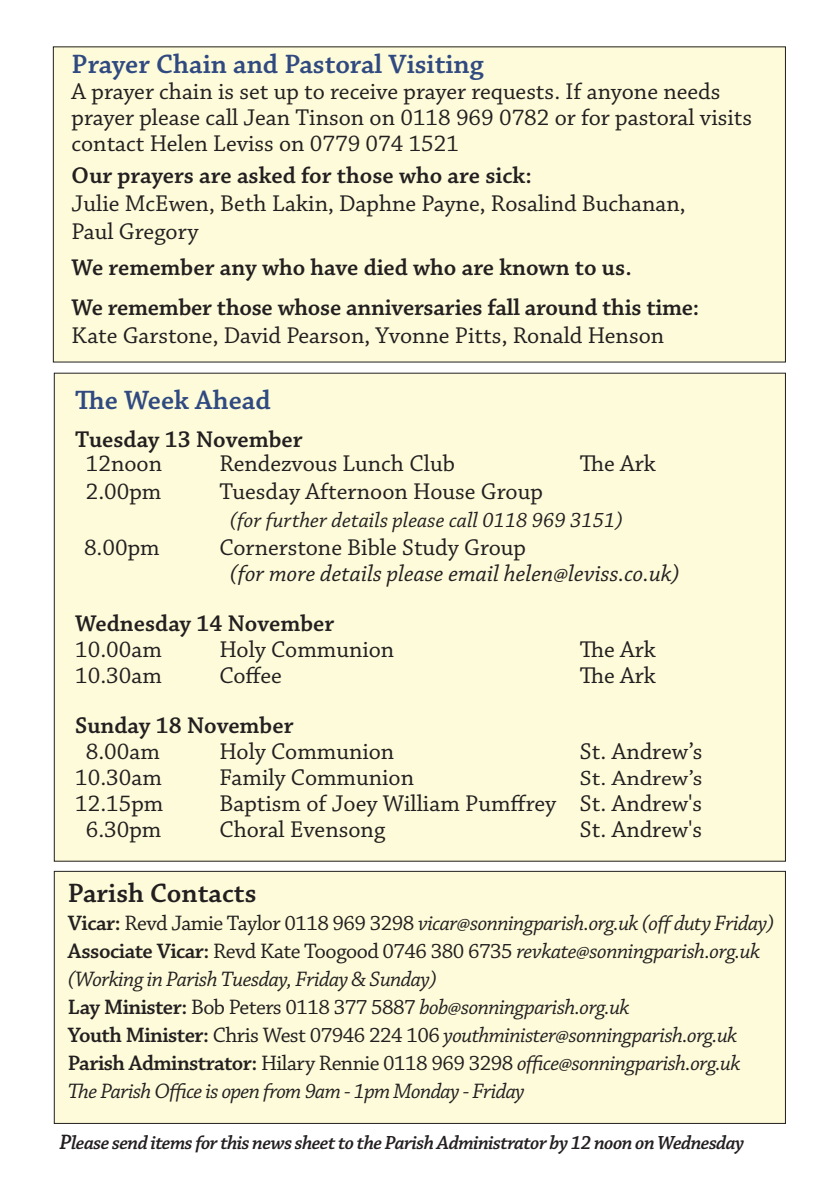
<style>
.page{position:relative;width:840px;height:1191px;background:#fff}
.page>*{position:absolute;margin:0;border:0;box-sizing:border-box;transform-origin:0 0}
.t1{font:600 28px "Chaparral Pro";color:#304a81}
.t2{font:600 28px "Chaparral Pro";color:#231f20}
.t3{font:24px/26px "Chaparral Pro";color:#231f20}
.t4{font:600 24px "Chaparral Pro";letter-spacing:-.005em;color:#231f20}
.t5{font:italic 24px "Chaparral Pro";color:#231f20}
.t6{font:italic 22px "Chaparral Pro";letter-spacing:-.02em;color:#231f20}
.t7{font:italic 22px "Chaparral Pro";color:#231f20}
.t8{font:21.6px "Chaparral Pro";color:#231f20;scale:1.11 1}
.t9{font:italic 600 20px "Chaparral Pro";letter-spacing:-.03em;color:#231f20}
.s1{font-weight:600;font-style:normal}
.s2{font-style:normal}
.s3{font-size:22px}
</style>
<div class="page">
<div style="left:53px;top:47px;width:732px;height:315px;background:#fdfbd9"></div>
<div style="left:54px;top:373px;width:731px;height:488px;background:#fdfbd9"></div>
<div style="left:54px;top:871px;width:731px;height:252px;background:#fdfbd9"></div>
<div style="left:54px;top:871px;width:731px;height:253px;border:1px solid #231f20"></div>
<p class="t1" style="left:72px;top:48px;width:413px">Prayer Chain and Pastoral Visiting</p>
<p class="t3" style="left:72px;top:79px;width:681px">A prayer chain is set up to receive prayer requests. If anyone needs prayer please call Jean Tinson on 0118 969 0782 or for pastoral visits contact Helen Leviss on 0779 074 1521</p>
<p class="t4" style="left:72px;top:161px;width:461px">Our prayers are asked for those who are sick:</p>
<p class="t3" style="left:72px;top:191px;width:615px">Julie McEwen, Beth Lakin, Daphne Payne, Rosalind Buchanan,</p>
<p class="t3" style="left:72px;top:219px;width:129px">Paul Gregory</p>
<p class="t4" style="left:72px;top:253px;width:561px">We remember any who have died who are known to us.</p>
<p class="t4" style="left:72px;top:293px;width:628px">We remember those whose anniversaries fall around this time:</p>
<p class="t3" style="left:72px;top:323px;width:593px">Kate Garstone, David Pearson, Yvonne Pitts, Ronald Henson</p>
<p class="t1" style="left:75px;top:384px;width:197px">The Week Ahead</p>
<p class="t4" style="left:75px;top:425px;width:229px">Tuesday 13 November</p>
<p class="t3" style="left:86px;top:451px;width:78px">12noon</p>
<p class="t3" style="left:219px;top:451px;width:237px">Rendezvous Lunch Club</p>
<p class="t3" style="left:579px;top:451px;width:77px">The Ark</p>
<p class="t3" style="left:86px;top:479px;width:77px">2.00pm</p>
<p class="t3" style="left:219px;top:479px;width:325px">Tuesday Afternoon House Group</p>
<p class="t7" style="left:230px;top:507px;width:394px">(for further details please call 0118 969 3151)</p>
<p class="t3" style="left:84px;top:535px;width:77px">8.00pm</p>
<p class="t3" style="left:219px;top:535px;width:308px">Cornerstone Bible Study Group</p>
<p class="t5" style="left:230px;top:560px;width:451px">(for more details please email helen@leviss.co.uk)</p>
<p class="t4" style="left:75px;top:609px;width:260px">Wednesday 14 November</p>
<p class="t3" style="left:75px;top:637px;width:88px">10.00am</p>
<p class="t3" style="left:219px;top:637px;width:176px">Holy Communion</p>
<p class="t3" style="left:579px;top:637px;width:77px">The Ark</p>
<p class="t3" style="left:75px;top:663px;width:88px">10.30am</p>
<p class="t3" style="left:219px;top:663px;width:64px">Coffee</p>
<p class="t3" style="left:579px;top:663px;width:77px">The Ark</p>
<p class="t4" style="left:75px;top:711px;width:220px">Sunday 18 November</p>
<p class="t3" style="left:86px;top:739px;width:75px">8.00am</p>
<p class="t3" style="left:219px;top:739px;width:176px">Holy Communion</p>
<p class="t3" style="left:579px;top:739px;width:124px">St. Andrew’s</p>
<p class="t3" style="left:75px;top:765px;width:88px">10.30am</p>
<p class="t3" style="left:219px;top:765px;width:196px">Family Communion</p>
<p class="t8" style="left:579px;top:766px;width:112px">St. Andrew’s</p>
<p class="t3" style="left:75px;top:791px;width:90px">12.15pm</p>
<p class="t3" style="left:219px;top:791px;width:484px">Baptism of Joey William Pumffrey St. Andrew's</p>
<p class="t3" style="left:86px;top:817px;width:77px">6.30pm</p>
<p class="t3" style="left:219px;top:817px;width:167px">Choral Evensong</p>
<p class="t3" style="left:579px;top:817px;width:124px">St. Andrew's</p>
<p class="t2" style="left:68px;top:877px;width:190px">Parish Contacts</p>
<p class="t6" style="left:68px;top:911px;width:707px"><span class="s1">Vicar:</span> <span class="s2">Revd Jamie Taylor 0118 969 3298</span> vicar@sonningparish.org.uk (off duty Friday)</p>
<p class="t6" style="left:68px;top:939px;width:693px"><span class="s1">Associate Vicar:</span> <span class="s2">Revd Kate Toogood 0746 380 6735</span> revkate@sonningparish.org.uk</p>
<p class="t6" style="left:68px;top:967px;width:370px">(Working in Parish Tuesday, Friday &amp; Sunday)</p>
<p class="t6" style="left:68px;top:995px;width:562px"><span class="s1">Lay Minister:</span> <span class="s2">Bob Peters 0118 377 5887</span> bob@sonningparish.org.uk</p>
<p class="t6" style="left:68px;top:1023px;width:670px"><span class="s1">Youth Minister:</span> <span class="s2">Chris West 07946 224 106</span> youthminister@sonningparish.org.uk</p>
<p class="t6" style="left:68px;top:1051px;width:673px"><span class="s1">Parish Adminstrator:</span> <span class="s2">Hilary Rennie 0118 969 3298</span> office@sonningparish.org.uk</p>
<p class="t6" style="left:68px;top:1079px;width:458px">The Parish Office is open from 9am - 1pm Monday - Friday</p>
<p class="t9" style="left:59px;top:1131px;width:685px"><span class="s3">P</span>lease send items for this news sheet to the Parish Administrator by 12 noon on Wednesday</p>
</div>
